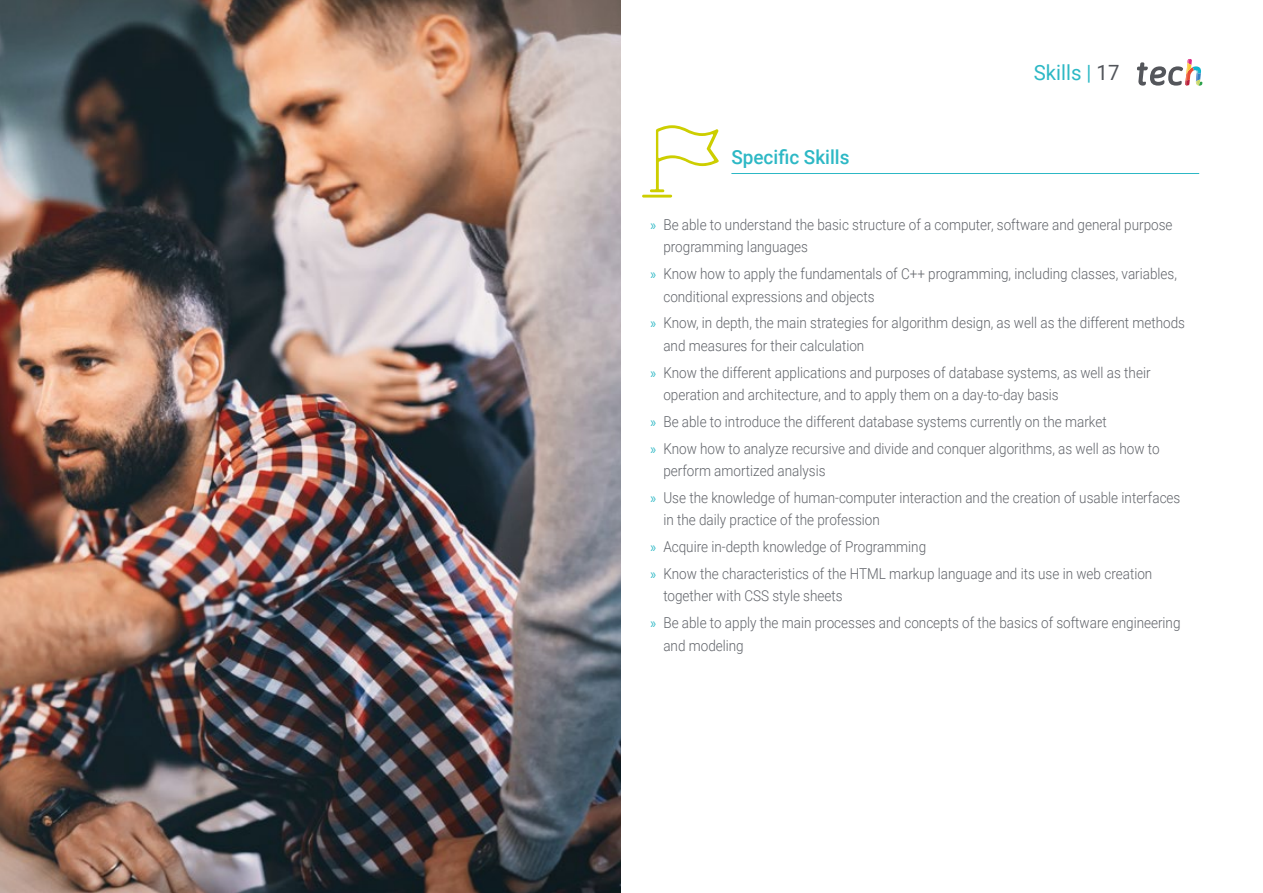
<style>
.page{position:relative;width:1263px;height:893px;background:#fff}
.page>*{position:absolute;margin:0;border:0;box-sizing:border-box;transform-origin:0 0}
.t1{font:21px "Roboto";color:#2db8c5}
.t2{font:500 19.5px "Roboto";color:#2db8c5}
.t3{font:300 15px/26.7px "Roboto";color:#61646a;scale:.9 1}
.s1{color:#52555b}
.s2{font-family:"Myriad Pro";font-weight:400;color:#2db8c5}
</style>
<div class="page">
<svg style="left:1137px;top:59px;width:65px;height:27px"></svg>
<img style="left:0;top:0;width:621px;height:893px">
<hr style="left:642px;top:195px;width:30px;height:3px;background:#cdce00">
<svg style="left:650px;top:125px;width:69px;height:67px"></svg>
<hr style="left:731px;top:173px;width:468px;height:1px;background:#2db8c5">
<h2 class="t2" style="left:731px;top:144px;width:120px">Specific Skills</h2>
<h1 class="t1" style="left:1034px;top:57px;width:87px">Skills | <span class="s1">17</span></h1>
<p class="t3" style="left:663px;top:213px;width:567px;line-height:22.5px;text-indent:-13px"><span class="s2">»</span> Be able to understand the basic structure of a computer, software and general purpose programming languages</p>
<p class="t3" style="left:663px;top:262px;width:572px;line-height:22.5px;text-indent:-13px"><span class="s2">»</span> Know how to apply the fundamentals of C++ programming, including classes, variables, conditional expressions and objects</p>
<p class="t3" style="left:663px;top:311px;width:581px;line-height:22.5px;text-indent:-13px"><span class="s2">»</span> Know, in depth, the main strategies for algorithm design, as well as the different methods and measures for their calculation</p>
<p class="t3" style="left:663px;top:360px;width:543px;line-height:22.5px;text-indent:-13px"><span class="s2">»</span> Know the different applications and purposes of database systems, as well as their operation and architecture, and to apply them on a day-to-day basis</p>
<p class="t3" style="left:651px;top:408px;width:567px"><span class="s2">»</span> Be able to introduce the different database systems currently on the market<br><span class="s2">»</span> Know how to analyze recursive and divide and conquer algorithms, as well as how to</p>
<p class="t3" style="left:651px;top:457px;width:590px;text-indent:13px">perform amortized analysis<br><span class="s2">»</span> Use the knowledge of human-computer interaction and the creation of usable interfaces</p>
<p class="t3" style="left:651px;top:506px;width:559px;text-indent:13px">in the daily practice of the profession<br><span class="s2">»</span> Acquire in-depth knowledge of Programming<br><span class="s2">»</span> Know the characteristics of the HTML markup language and its use in web creation</p>
<p class="t3" style="left:651px;top:582px;width:590px;text-indent:13px">together with CSS style sheets<br><span class="s2">»</span> Be able to apply the main processes and concepts of the basics of software engineering</p>
<p class="t3" style="left:663px;top:631px;width:91px">and modeling</p>
</div>
